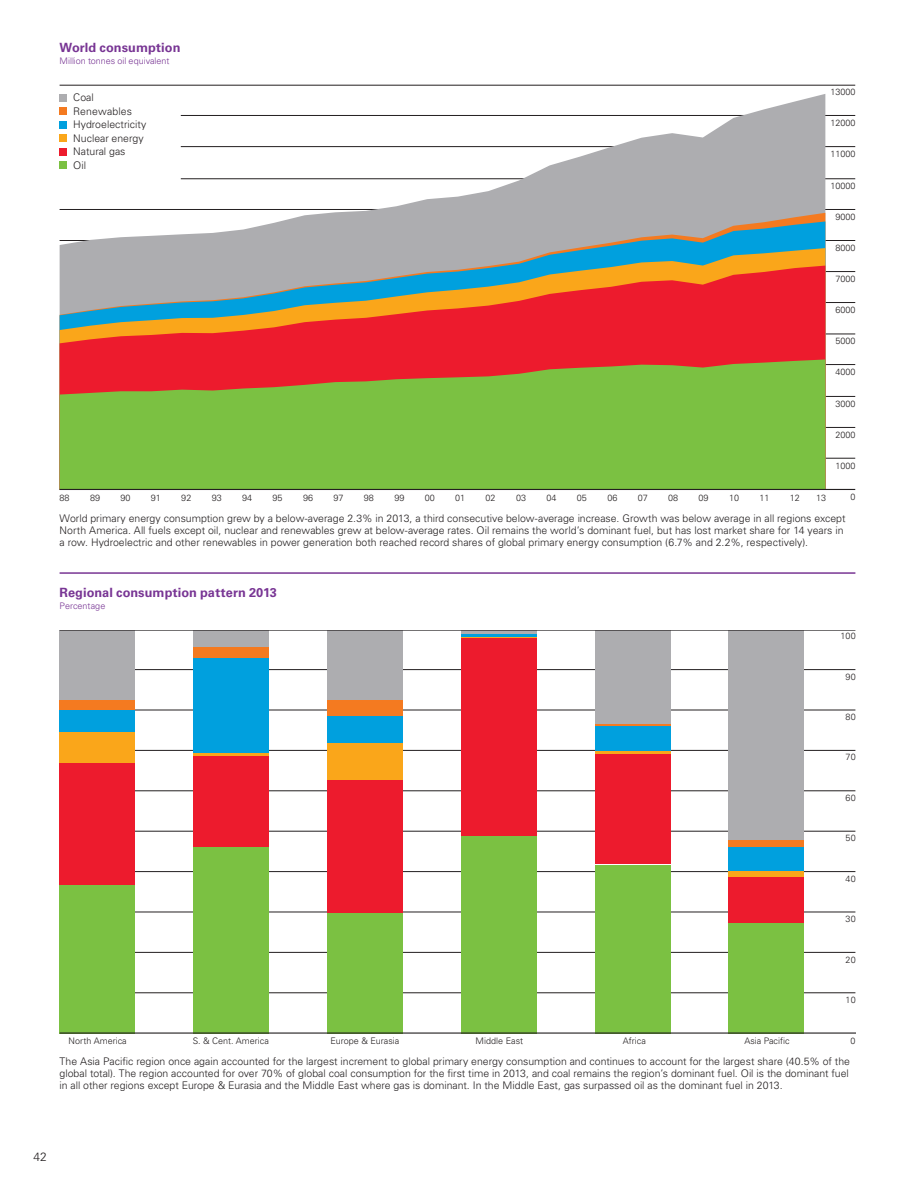
<style>
.page{position:relative;width:915px;height:1191px;background:#fff}
.page>*{position:absolute;margin:0;border:0;box-sizing:border-box;transform-origin:0 0}
.t1{font:700 12.75px "Univers GT";color:#783594}
.t2{font:300 12px "Univers GT";color:#231f20}
.t3{font:300 10.5px/12px "Univers GT";color:#231f20}
.t4{font:300 9px "Univers GT";color:#231f20}
.t5{font:300 9px "Univers GT";color:#783594}
</style>
<div class="page">
<hr style="left:181px;top:178px;width:673px;height:1px;background:#231f20">
<hr style="left:60px;top:209px;width:794px;height:1px;background:#231f20">
<hr style="left:181px;top:115px;width:673px;height:1px;background:#231f20">
<hr style="left:181px;top:146px;width:673px;height:1px;background:#231f20">
<hr style="left:60px;top:85px;width:794px;height:1px;background:#231f20">
<hr style="left:60px;top:240px;width:794px;height:1px;background:#231f20">
<hr style="left:68px;top:271px;width:786px;height:1px;background:#231f20">
<hr style="left:68px;top:302px;width:786px;height:1px;background:#231f20">
<hr style="left:68px;top:334px;width:786px;height:1px;background:#231f20">
<hr style="left:68px;top:364px;width:786px;height:1px;background:#231f20">
<hr style="left:68px;top:396px;width:786px;height:1px;background:#231f20">
<hr style="left:68px;top:427px;width:786px;height:1px;background:#231f20">
<hr style="left:68px;top:458px;width:786px;height:1px;background:#231f20">
<svg style="left:60px;top:94px;width:765px;height:119px"></svg>
<svg style="left:282px;top:213px;width:543px;height:8px;background:#b3adab"></svg>
<svg style="left:60px;top:221px;width:765px;height:27px;background:#a3b4ba"></svg>
<svg style="left:60px;top:248px;width:765px;height:17px;background:#8ca8a7"></svg>
<svg style="left:60px;top:265px;width:765px;height:94px;background:#c85a54"></svg>
<svg style="left:60px;top:359px;width:765px;height:130px;background:#8aa93f"></svg>
<hr style="left:60px;top:489px;width:794px;height:1px;background:#231f20">
<hr style="left:60px;top:572px;width:795px;height:2px;background:#783594">
<hr style="left:68px;top:709px;width:787px;height:1px;background:#231f20">
<hr style="left:68px;top:790px;width:787px;height:1px;background:#231f20">
<hr style="left:68px;top:871px;width:787px;height:1px;background:#231f20">
<hr style="left:68px;top:992px;width:787px;height:1px;background:#231f20">
<hr style="left:68px;top:750px;width:787px;height:1px;background:#231f20">
<hr style="left:68px;top:831px;width:787px;height:1px;background:#231f20">
<hr style="left:68px;top:911px;width:787px;height:1px;background:#231f20">
<hr style="left:68px;top:669px;width:787px;height:1px;background:#231f20">
<hr style="left:68px;top:952px;width:787px;height:1px;background:#231f20">
<div style="left:60px;top:630px;width:75px;height:70px;background:#adadb0"></div>
<div style="left:193px;top:630px;width:75px;height:17px;background:#adadb0"></div>
<div style="left:327px;top:630px;width:75px;height:70px;background:#adadb0"></div>
<hr style="left:461px;top:630px;width:75px;height:4px;background:#adadb0">
<div style="left:595px;top:630px;width:75px;height:94px;background:#adadb0"></div>
<div style="left:728px;top:630px;width:75px;height:211px;background:#adadb0"></div>
<div style="left:60px;top:700px;width:75px;height:10px;background:#f47a20"></div>
<div style="left:193px;top:647px;width:75px;height:11px;background:#f47a20"></div>
<div style="left:327px;top:700px;width:75px;height:16px;background:#f47a20"></div>
<hr style="left:595px;top:724px;width:75px;height:2px;background:#f47a20">
<div style="left:728px;top:841px;width:75px;height:6px;background:#f47a20"></div>
<div style="left:60px;top:710px;width:75px;height:22px;background:#00a0de"></div>
<div style="left:193px;top:658px;width:75px;height:95px;background:#00a0de"></div>
<div style="left:327px;top:716px;width:75px;height:27px;background:#00a0de"></div>
<hr style="left:461px;top:634px;width:75px;height:3px;background:#00a0de">
<div style="left:595px;top:726px;width:75px;height:25px;background:#00a0de"></div>
<div style="left:728px;top:847px;width:75px;height:24px;background:#00a0de"></div>
<div style="left:60px;top:732px;width:75px;height:31px;background:#faa61a"></div>
<hr style="left:193px;top:753px;width:75px;height:3px;background:#faa61a">
<div style="left:327px;top:743px;width:75px;height:37px;background:#faa61a"></div>
<hr style="left:461px;top:637px;width:75px;height:1px;background:#faa61a">
<hr style="left:595px;top:751px;width:75px;height:3px;background:#faa61a">
<div style="left:728px;top:871px;width:75px;height:6px;background:#faa61a"></div>
<div style="left:60px;top:763px;width:75px;height:122px;background:#ed1b2d"></div>
<div style="left:193px;top:756px;width:75px;height:90px;background:#ed1b2d"></div>
<div style="left:327px;top:780px;width:75px;height:132px;background:#ed1b2d"></div>
<div style="left:461px;top:638px;width:75px;height:198px;background:#ed1b2d"></div>
<div style="left:595px;top:754px;width:75px;height:110px;background:#ed1b2d"></div>
<div style="left:728px;top:877px;width:75px;height:45px;background:#ed1b2d"></div>
<div style="left:60px;top:885px;width:75px;height:148px;background:#7bc142"></div>
<div style="left:193px;top:847px;width:75px;height:186px;background:#7bc142"></div>
<div style="left:327px;top:912px;width:75px;height:121px;background:#7bc142"></div>
<div style="left:461px;top:836px;width:75px;height:197px;background:#7bc142"></div>
<div style="left:595px;top:864px;width:75px;height:169px;background:#7bc142"></div>
<div style="left:728px;top:922px;width:75px;height:111px;background:#7bc142"></div>
<hr style="left:60px;top:630px;width:795px;height:1px;background:#231f20">
<hr style="left:60px;top:1032px;width:795px;height:1px;background:#231f20">
<p class="t1" style="left:60px;top:40px;width:122px">World consumption</p>
<p class="t5" style="left:60px;top:55px;width:111px">Million tonnes oil equivalent</p>
<p class="t3" style="left:73px;top:92px;width:22px">Coal</p>
<p class="t3" style="left:73px;top:118px;width:75px;line-height:13.5px">Hydroelectricity<br>Nuclear energy<br>Natural gas<br>Oil</p>
<p class="t3" style="left:73px;top:105px;width:60px">Renewables</p>
<p class="t4" style="left:830px;top:86px;width:27px">13000</p>
<p class="t4" style="left:830px;top:117px;width:27px">12000</p>
<p class="t4" style="left:830px;top:148px;width:27px">11000</p>
<p class="t4" style="left:830px;top:180px;width:27px">10000</p>
<p class="t4" style="left:835px;top:211px;width:22px">9000</p>
<p class="t4" style="left:835px;top:242px;width:22px">8000</p>
<p class="t4" style="left:835px;top:273px;width:22px">7000</p>
<p class="t4" style="left:835px;top:304px;width:22px">6000</p>
<p class="t4" style="left:835px;top:336px;width:22px">5000</p>
<p class="t4" style="left:835px;top:366px;width:22px">4000</p>
<p class="t4" style="left:835px;top:398px;width:22px">3000</p>
<p class="t4" style="left:835px;top:429px;width:22px">2000</p>
<p class="t4" style="left:835px;top:460px;width:22px">1000</p>
<p class="t4" style="left:60px;top:492px;width:12px">88</p>
<p class="t4" style="left:789px;top:492px;width:12px">12</p>
<p class="t4" style="left:815px;top:492px;width:12px">13</p>
<p class="t4" style="left:850px;top:491px;width:7px">0</p>
<p class="t4" style="left:90px;top:492px;width:12px">89</p>
<p class="t4" style="left:120px;top:492px;width:12px">90</p>
<p class="t4" style="left:151px;top:492px;width:12px">91</p>
<p class="t4" style="left:181px;top:492px;width:12px">92</p>
<p class="t4" style="left:212px;top:492px;width:12px">93</p>
<p class="t4" style="left:242px;top:492px;width:12px">94</p>
<p class="t4" style="left:272px;top:492px;width:12px">95</p>
<p class="t4" style="left:303px;top:492px;width:12px">96</p>
<p class="t4" style="left:333px;top:492px;width:12px">97</p>
<p class="t4" style="left:364px;top:492px;width:12px">98</p>
<p class="t4" style="left:394px;top:492px;width:12px">99</p>
<p class="t4" style="left:424px;top:492px;width:12px">00</p>
<p class="t4" style="left:455px;top:492px;width:12px">01</p>
<p class="t4" style="left:485px;top:492px;width:12px">02</p>
<p class="t4" style="left:516px;top:492px;width:12px">03</p>
<p class="t4" style="left:546px;top:492px;width:12px">04</p>
<p class="t4" style="left:576px;top:492px;width:12px">05</p>
<p class="t4" style="left:607px;top:492px;width:12px">06</p>
<p class="t4" style="left:637px;top:492px;width:12px">07</p>
<p class="t4" style="left:668px;top:492px;width:12px">08</p>
<p class="t4" style="left:698px;top:492px;width:12px">09</p>
<p class="t4" style="left:728px;top:492px;width:12px">10</p>
<p class="t4" style="left:759px;top:492px;width:12px">11</p>
<p class="t3" style="left:60px;top:512px;width:787px">World primary energy consumption grew by a below-average 2.3% in 2013, a third consecutive below-average increase. Growth was below average in all regions except<br>North America. All fuels except oil, nuclear and renewables grew at below-average rates. Oil remains the world’s dominant fuel, but has lost market share for 14 years in a row. Hydroelectric and other renewables in power generation both reached record shares of global primary energy consumption (6.7% and 2.2%, respectively).</p>
<p class="t1" style="left:60px;top:585px;width:219px">Regional consumption pattern 2013</p>
<p class="t5" style="left:60px;top:600px;width:47px">Percentage</p>
<p class="t4" style="left:840px;top:630px;width:17px">100</p>
<p class="t4" style="left:845px;top:671px;width:12px">90</p>
<p class="t4" style="left:845px;top:711px;width:12px">80</p>
<p class="t4" style="left:845px;top:752px;width:12px">70</p>
<p class="t4" style="left:845px;top:792px;width:12px">60</p>
<p class="t4" style="left:845px;top:832px;width:12px">50</p>
<p class="t4" style="left:845px;top:873px;width:12px">40</p>
<p class="t4" style="left:845px;top:913px;width:12px">30</p>
<p class="t4" style="left:845px;top:954px;width:12px">20</p>
<p class="t4" style="left:845px;top:994px;width:12px">10</p>
<p class="t4" style="left:69px;top:1035px;width:60px">North America</p>
<p class="t4" style="left:193px;top:1035px;width:78px">S. &amp; Cent. America</p>
<p class="t4" style="left:330px;top:1035px;width:71px">Europe &amp; Eurasia</p>
<p class="t4" style="left:475px;top:1035px;width:49px">Middle East</p>
<p class="t4" style="left:622px;top:1035px;width:24px">Africa</p>
<p class="t4" style="left:744px;top:1035px;width:47px">Asia Pacific</p>
<p class="t4" style="left:850px;top:1035px;width:7px">0</p>
<p class="t3" style="left:60px;top:1055px;width:791px;text-align:justify">The Asia Pacific region once again accounted for the largest increment to global primary energy consumption and continues to account for the largest share (40.5% of the global total). The region accounted for over 70% of global coal consumption for the first time in 2013, and coal remains the region’s dominant fuel. Oil is the dominant fuel in all other regions except Europe &amp; Eurasia and the Middle East where gas is dominant. In the Middle East, gas surpassed oil as the dominant fuel in 2013.</p>
<p class="t2" style="left:34px;top:1149px;width:15px">42</p>
</div>
